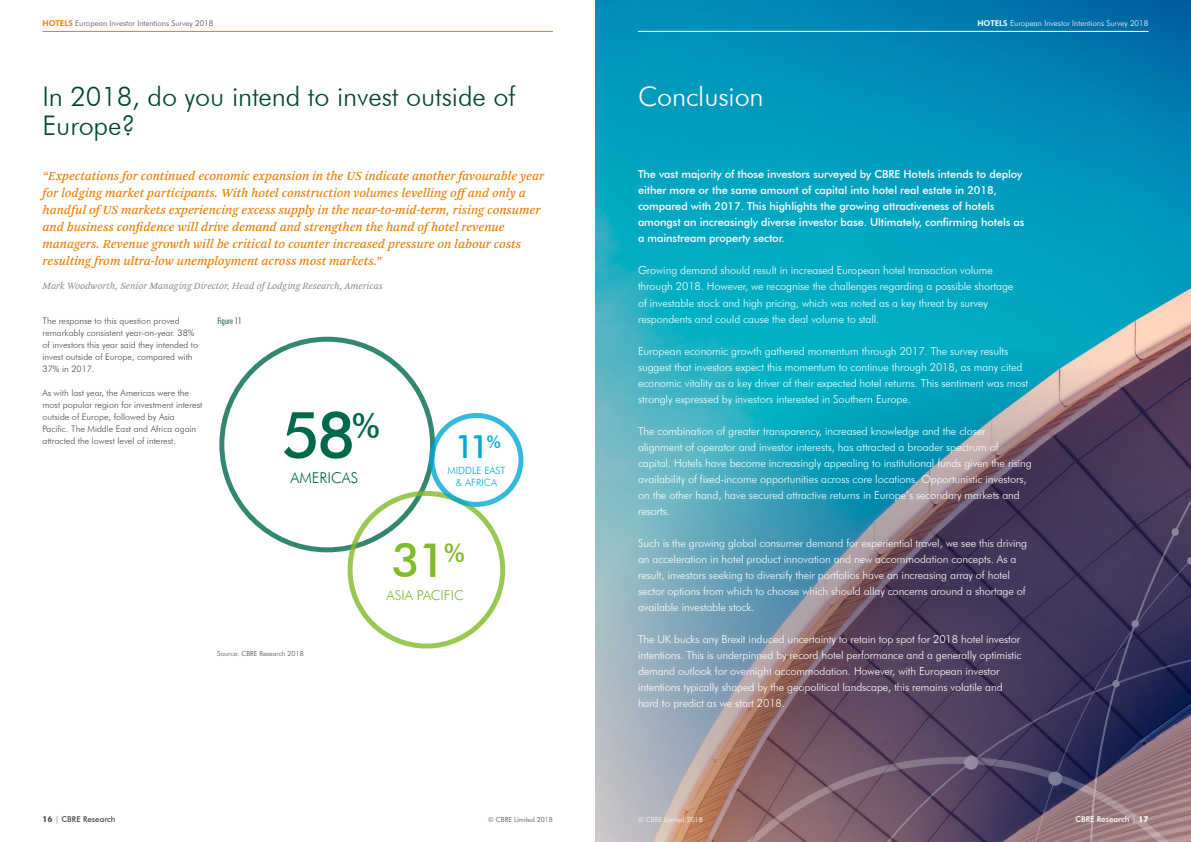
<style>
.page{position:relative;width:1191px;height:842px;background:#fff}
.page>*{position:absolute;margin:0;border:0;box-sizing:border-box;transform-origin:0 0}
.t1{font:500 63.8px "Futura BT";color:#00684b}
.t2{font:500 47.5px "Futura BT";color:#80ba27}
.t3{font:500 32.3px "Futura BT";color:#00a7d8}
.t4{font:300 27px/29px "Futura BT";letter-spacing:-.005em;color:#004431}
.t5{font:300 27px "Futura BT";letter-spacing:-.005em;color:#fff}
.t6{font:300 14.9px "Futura BT";color:#00684b}
.t7{font:300 13.6px "Futura BT";color:#80ba27}
.t8{font:italic 13px/17px "Arnhem Pro";color:#ef7d00}
.t9{font:300 11px/16px "Futura BT";letter-spacing:-.01em;color:#fff}
.t10{font:500 11px/16px "Futura BT";letter-spacing:-.01em;color:#fff}
.t11{font:italic 10px "Arnhem Pro Blond";color:#878787}
.t12{font:300 10px/12px "Futura BT";color:#00a7d8;text-align:center}
.t13{font:300 9px/12px "Futura BT";color:#4a4a49}
.t14{font:300 condensed 9px "Futura BT";color:#004431}
.t15{font:300 8px "Futura BT";color:#4a4a49}
.t16{font:300 8px "Futura BT";color:#fff}
.t17{font:500 8px "Futura BT";color:#4a4a49}
.t18{font:500 8px "Futura BT";color:#fff}
.t19{font:300 7px "Futura BT";color:#4a4a49}
.t20{font:300 7px "Futura BT";color:#fff}
.s1{font-weight:800;color:#ef7d00}
.s2{font-weight:700}
.s3{font-weight:300}
.s4{font-weight:800}
</style>
<div class="page">
<hr style="left:43px;top:31px;width:510px;height:1px;background:#ef7d00">
<img style="left:595px;top:0;width:596px;height:349px">
<svg style="left:219px;top:337px;width:212px;height:215px"></svg>
<svg style="left:347px;top:413px;width:176px;height:235px"></svg>
<svg style="left:595px;top:349px;width:596px;height:493px;background:#6098a8"></svg>
<hr style="left:638px;top:31px;width:510px;height:1px;background:#fff">
<svg style="left:1005px;top:460px;width:84px;height:180px;background:#403458"></svg>
<svg style="left:702px;top:757px;width:89px;height:85px;background:#9c7068"></svg>
<svg style="left:791px;top:640px;width:298px;height:202px;background:#5b4862"></svg>
<svg style="left:1089px;top:395px;width:102px;height:447px;background:#4f4260"></svg>
<svg style="left:1171px;top:528px;width:7px;height:8px"></svg>
<div style="left:1112px;top:680px;width:7px;height:7px;background:#807e9a;border-radius:50%"></div>
<div style="left:1131px;top:620px;width:7px;height:7px;background:#88849b;border-radius:50%"></div>
<div style="left:1048px;top:772px;width:14px;height:14px;background:#7e7d97;border-radius:50%"></div>
<div style="left:964px;top:755px;width:14px;height:14px;background:#958b9f;border-radius:50%"></div>
<svg style="left:1187px;top:557px;width:4px;height:7px"></svg>
<p class="t15" style="left:43px;top:18px;width:172px"><span class="s1">HOTELS</span> European Investor Intentions Survey 2018</p>
<h3 class="t4" style="left:43px;top:81px;width:474px">In 2018, do you intend to invest outside of<br>Europe?</h3>
<p class="t8" style="left:43px;top:167px;width:503px">“Expectations for continued economic expansion in the US indicate another favourable year for lodging market participants. With hotel construction volumes levelling offand only a handful of US markets experiencing excess supply in the near-to-mid-term, rising consumer and business confidence will drive demand and strengthen the hand of hotel revenue managers. Revenue growth will be critical to counter increased pressure on labour costs resulting from ultra-low unemployment across most markets.”</p>
<p class="t11" style="left:43px;top:279px;width:342px">Mark Woodworth, Senior Managing Director, Head of Lodging Research, Americas</p>
<p class="t13" style="left:43px;top:315px;width:157px">The response to this question proved remarkably consistent year-on-year. 38% of investors this year said they intended to invest outside of Europe, compared with 37% in 2017.</p>
<p class="t13" style="left:43px;top:387px;width:161px">As with last year, the Americas were the most popular region for investment interest outside of Europe, followed by Asia Pacific. The Middle East and Africa again attracted the lowest level of interest.</p>
<p class="t14" style="left:217px;top:315px;width:26px">Figure 11</p>
<h1 class="t1" style="left:281px;top:396px;width:100px">58<sup>%</sup></h1>
<h3 class="t6" style="left:290px;top:469px;width:69px">AMERICAS</h3>
<h3 class="t3" style="left:455px;top:427px;width:48px">11<sup>%</sup></h3>
<p class="t12" style="left:447px;top:464px;width:60px">MIDDLE EAST &amp; AFRICA</p>
<p class="t19" style="left:217px;top:649px;width:88px">Source: CBRE Research 2018</p>
<h2 class="t2" style="left:391px;top:531px;width:75px">31<sup>%</sup></h2>
<p class="t7" style="left:387px;top:587px;width:79px">ASIA PACIFIC</p>
<p class="t17" style="left:43px;top:814px;width:75px"><span class="s2">16</span> <span class="s3">|</span> CBRE Research</p>
<p class="t19" style="left:488px;top:815px;width:66px">© CBRE Limited 2018</p>
<h3 class="t5" style="left:638px;top:80px;width:127px">Conclusion</h3>
<p class="t16" style="left:977px;top:18px;width:172px"><span class="s4">HOTELS</span> European Investor Intentions Survey 2018</p>
<p class="t10" style="left:638px;top:166px;width:388px">The vast majority of those investors surveyed by CBRE Hotels intends to deploy either more or the same amount of capital into hotel real estate in 2018, compared with 2017. This highlights the growing attractiveness of hotels amongst an increasingly diverse investor base. Ultimately, confirming hotels as a mainstream property sector.</p>
<p class="t9" style="left:638px;top:262px;width:377px">Growing demand should result in increased European hotel transaction volume through 2018. However, we recognise the challenges regarding a possible shortage of investable stock and high pricing, which was noted as a key threat by survey respondents and could cause the deal volume to stall.</p>
<p class="t9" style="left:638px;top:342px;width:392px">European economic growth gathered momentum through 2017. The survey results suggest that investors expect this momentum to continue through 2018, as many cited economic vitality as a key driver of their expected hotel returns. This sentiment was most strongly expressed by investors interested in Southern Europe.</p>
<p class="t9" style="left:638px;top:422px;width:395px">The combination of greater transparency, increased knowledge and the closer alignment of operator and investor interests, has attracted a broader spectrum of capital. Hotels have become increasingly appealing to institutional funds given the rising availability of fixed-income opportunities across core locations. Opportunistic investors, on the other hand, have secured attractive returns in Europe’s secondary markets and resorts.</p>
<p class="t9" style="left:638px;top:535px;width:390px">Such is the growing global consumer demand for experiential travel, we see this driving an acceleration in hotel product innovation and new accommodation concepts. As a result, investors seeking to diversify their portfolios have an increasing array of hotel sector options from which to choose which should allay concerns around a shortage of available investable stock.</p>
<p class="t9" style="left:638px;top:631px;width:385px">The UK bucks any Brexit induced uncertainty to retain top spot for 2018 hotel investor intentions. This is underpinned by record hotel performance and a generally optimistic demand outlook for overnight accommodation. However, with European investor intentions typically shaped by the geopolitical landscape, this remains volatile and hard to predict as we start 2018.</p>
<p class="t20" style="left:638px;top:815px;width:66px">© CBRE Limited 2018</p>
<p class="t18" style="left:1075px;top:814px;width:75px">CBRE Research <span class="s3">|</span> <span class="s2">17</span></p>
</div>
